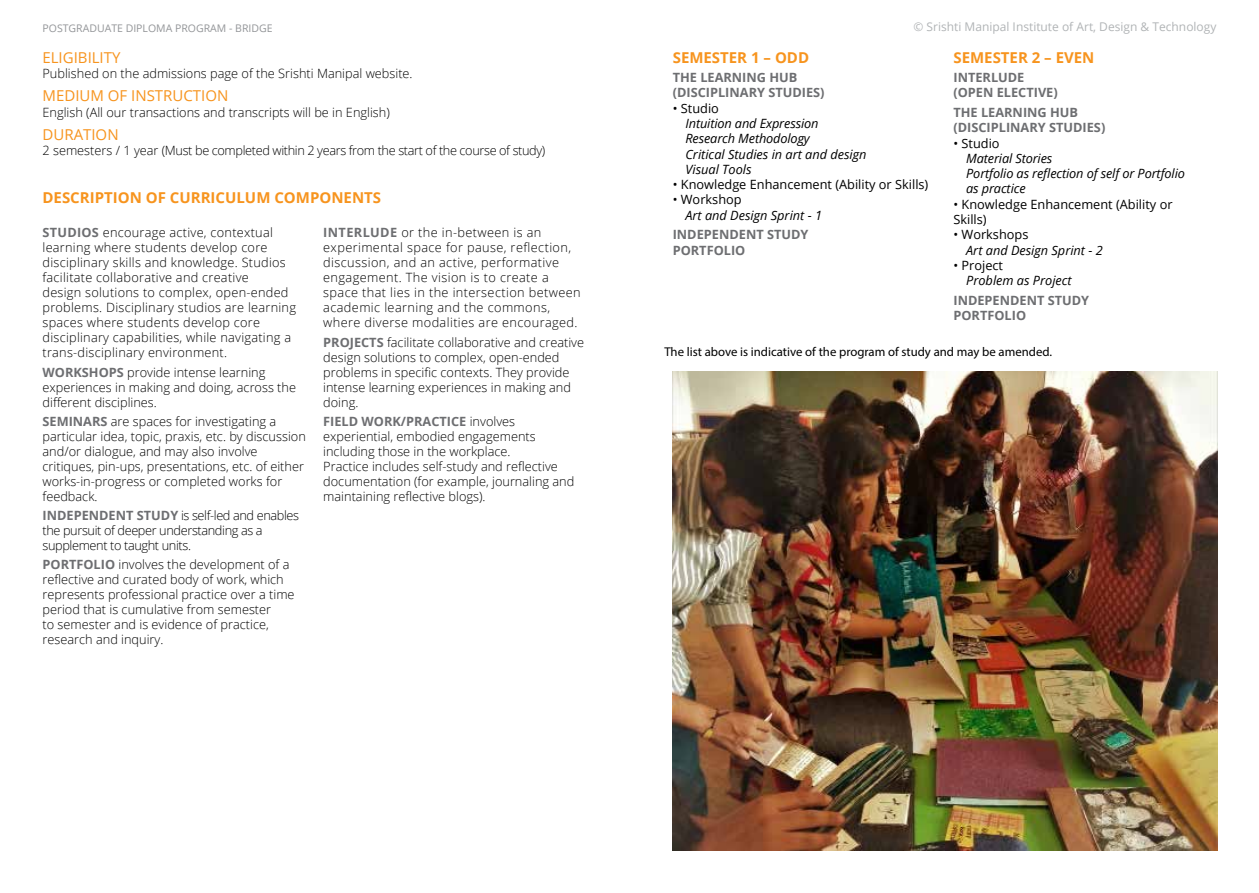
<style>
.page{position:relative;width:1259px;height:893px;background:#fff}
.page>*{position:absolute;margin:0;border:0;box-sizing:border-box;transform-origin:0 0}
.t1{font:700 15px "Open Sans";color:#f7941e}
.t2{font:15px "Open Sans";color:#f7941e}
.t3{font:300 12.75px/15px "Open Sans";color:#000}
.t4{font:300 12.75px/15px "Open Sans";letter-spacing:.02em;color:#000}
.t5{font:300 12.75px/15px "Open Sans";letter-spacing:.03em;color:#000}
.t6{font:italic 12.75px/15.3px "Open Sans";letter-spacing:-.01em;color:#000}
.t7{font:300 12.75px/15px "Open Sans";letter-spacing:-.03em;color:#000}
.t8{font:700 12.75px/15.3px "Open Sans";color:#6d6e71}
.t9{font:12.75px/15.3px "Open Sans";color:#000}
.t10{font:12.75px "Myriad Pro";color:#000}
.t11{font:12px "Open Sans";color:#b1b4b6}
.t12{font:10.5px "Open Sans";color:#939598}
.s1{font-weight:700;color:#6d6e71}
</style>
<div class="page">
<img style="left:673px;top:371px;width:544px;height:479px">
<p class="t12" style="left:43px;top:21px;width:232px">POSTGRADUATE DIPLOMA PROGRAM - BRIDGE</p>
<p class="t11" style="left:913px;top:19px;width:304px">© Srishti Manipal Institute of Art, Design &amp; Technology</p>
<p class="t1" style="left:673px;top:46px;width:138px">SEMESTER 1 – ODD</p>
<p class="t8" style="left:673px;top:69px;width:153px">THE LEARNING HUB (DISCIPLINARY STUDIES)</p>
<p class="t9" style="left:673px;top:100px;width:48px">• Studio</p>
<p class="t6" style="left:685px;top:115px;width:183px">Intuition and Expression<br>Research Methodology<br>Critical Studies in art and design<br>Visual Tools</p>
<p class="t9" style="left:673px;top:177px;width:257px">• Knowledge Enhancement (Ability or Skills)</p>
<p class="t9" style="left:673px;top:192px;width:70px">• Workshop</p>
<p class="t6" style="left:685px;top:207px;width:138px">Art and Design Sprint - 1</p>
<p class="t8" style="left:673px;top:227px;width:137px">INDEPENDENT STUDY<br>PORTFOLIO</p>
<p class="t2" style="left:43px;top:47px;width:79px">ELIGIBILITY</p>
<p class="t3" style="left:43px;top:65px;width:372px">Published on the admissions page of the Srishti Manipal website.</p>
<p class="t2" style="left:43px;top:86px;width:187px">MEDIUM OF INSTRUCTION</p>
<p class="t3" style="left:43px;top:104px;width:349px">English (All our transactions and transcripts will be in English)</p>
<p class="t2" style="left:43px;top:124px;width:78px">DURATION</p>
<p class="t7" style="left:43px;top:143px;width:504px">2 semesters / 1 year (Must be completed within 2 years from the start of the course of study)</p>
<p class="t1" style="left:43px;top:187px;width:340px">DESCRIPTION OF CURRICULUM COMPONENTS</p>
<p class="t1" style="left:953px;top:46px;width:142px">SEMESTER 2 – EVEN</p>
<p class="t8" style="left:953px;top:69px;width:106px">INTERLUDE (OPEN ELECTIVE)</p>
<p class="t8" style="left:953px;top:104px;width:153px">THE LEARNING HUB (DISCIPLINARY STUDIES)</p>
<p class="t9" style="left:953px;top:135px;width:48px">• Studio</p>
<p class="t6" style="left:966px;top:150px;width:220px">Material Stories<br>Portfolio as reflection of self or Portfolio as practice</p>
<p class="t9" style="left:953px;top:196px;width:221px">• Knowledge Enhancement (Ability or<br>Skills)</p>
<p class="t9" style="left:953px;top:227px;width:77px">• Workshops</p>
<p class="t6" style="left:966px;top:242px;width:138px">Art and Design Sprint - 2</p>
<p class="t9" style="left:953px;top:257px;width:51px">• Project</p>
<p class="t6" style="left:966px;top:273px;width:107px">Problem as Project</p>
<p class="t8" style="left:953px;top:292px;width:137px">INDEPENDENT STUDY<br>PORTFOLIO</p>
<p class="t5" style="left:323px;top:225px;width:259px"><span class="s1">INTERLUDE</span> or the in-between is an experimental space for pause, reflection, discussion, and an active, performative engagement. The vision is to create a space that lies in the intersection between academic learning and the commons, where diverse modalities are encouraged.</p>
<p class="t3" style="left:323px;top:334px;width:262px"><span class="s1">PROJECTS</span> facilitate collaborative and creative design solutions to complex, open-ended problems in specific contexts. They provide intense learning experiences in making and doing.</p>
<p class="t3" style="left:323px;top:413px;width:253px"><span class="s1">FIELD WORK/PRACTICE</span> involves experiential, embodied engagements including those in the workplace.<br>Practice includes self-study and reflective documentation (for example, journaling and maintaining reflective blogs).</p>
<p class="t4" style="left:43px;top:225px;width:255px"><span class="s1">STUDIOS</span> encourage active, contextual learning where students develop core disciplinary skills and knowledge. Studios facilitate collaborative and creative<br>design solutions to complex, open-ended problems. Disciplinary studios are learning spaces where students develop core disciplinary capabilities, while navigating a trans-disciplinary environment.</p>
<p class="t3" style="left:43px;top:364px;width:255px"><span class="s1">WORKSHOPS</span> provide intense learning experiences in making and doing, across the different disciplines.</p>
<p class="t3" style="left:43px;top:413px;width:265px"><span class="s1">SEMINARS</span> are spaces for investigating a particular idea, topic, praxis, etc. by discussion and/or dialogue, and may also involve critiques, pin-ups, presentations, etc. of either works-in-progress or completed works for feedback.</p>
<p class="t7" style="left:43px;top:508px;width:258px"><span class="s1">INDEPENDENT STUDY</span> is self-led and enables the pursuit of deeper understanding as a supplement to taught units.</p>
<p class="t3" style="left:43px;top:557px;width:254px"><span class="s1">PORTFOLIO</span> involves the development of a reflective and curated body of work, which represents professional practice over a time period that is cumulative from semester<br>to semester and is evidence of practice, research and inquiry.</p>
<p class="t10" style="left:664px;top:344px;width:389px">The list above is indicative of the program of study and may be amended.</p>
</div>
